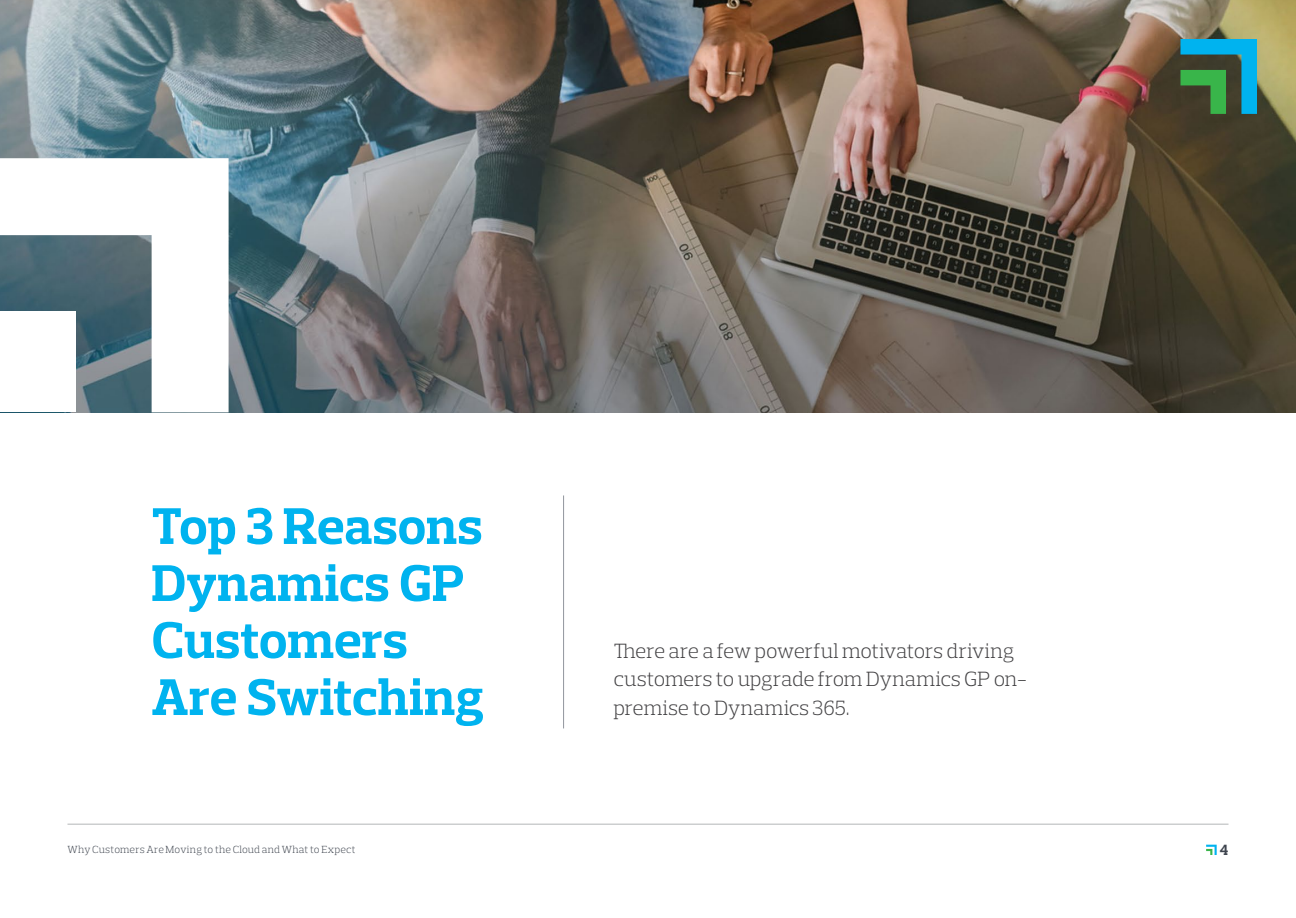
<style>
.page{position:relative;width:1296px;height:918px;background:#fff}
.page>*{position:absolute;margin:0;border:0;box-sizing:border-box;transform-origin:0 0}
.t1{font:700 52.5px/57px "Prelo Slab";color:#00b3ef}
.t2{font:300 21px/28.5px "Prelo Slab";letter-spacing:-.01em;color:#414042}
.t3{font:700 15px "Prelo Slab";color:#3f454f}
.t4{font:300 10.5px "Prelo Slab";letter-spacing:.015em;color:#3f454f}
</style>
<div class="page">
<img style="left:0;top:0;width:1296px;height:412px">
<svg style="left:1180px;top:39px;width:77px;height:75px;background:#277f78"></svg>
<svg style="left:0;top:158px;width:229px;height:254px"></svg>
<svg style="left:1206px;top:845px;width:11px;height:10px"></svg>
<hr style="left:68px;top:824px;width:1160px;height:1px;background:#cccecf">
<hr style="left:563px;top:495px;width:1px;height:233px;background:#91969d">
<h1 class="t1" style="left:152px;top:498px;width:334px">Top 3 Reasons<br>Dynamics GP<br>Customers<br>Are Switching</h1>
<p class="t2" style="left:613px;top:637px;width:415px">There are a few powerful motivators driving customers to upgrade from Dynamics GP on&shy;premise to Dynamics 365.</p>
<p class="t4" style="left:68px;top:843px;width:290px">Why Customers Are Moving to the Cloud and What to Expect</p>
<p class="t3" style="left:1220px;top:841px;width:10px">4</p>
</div>
